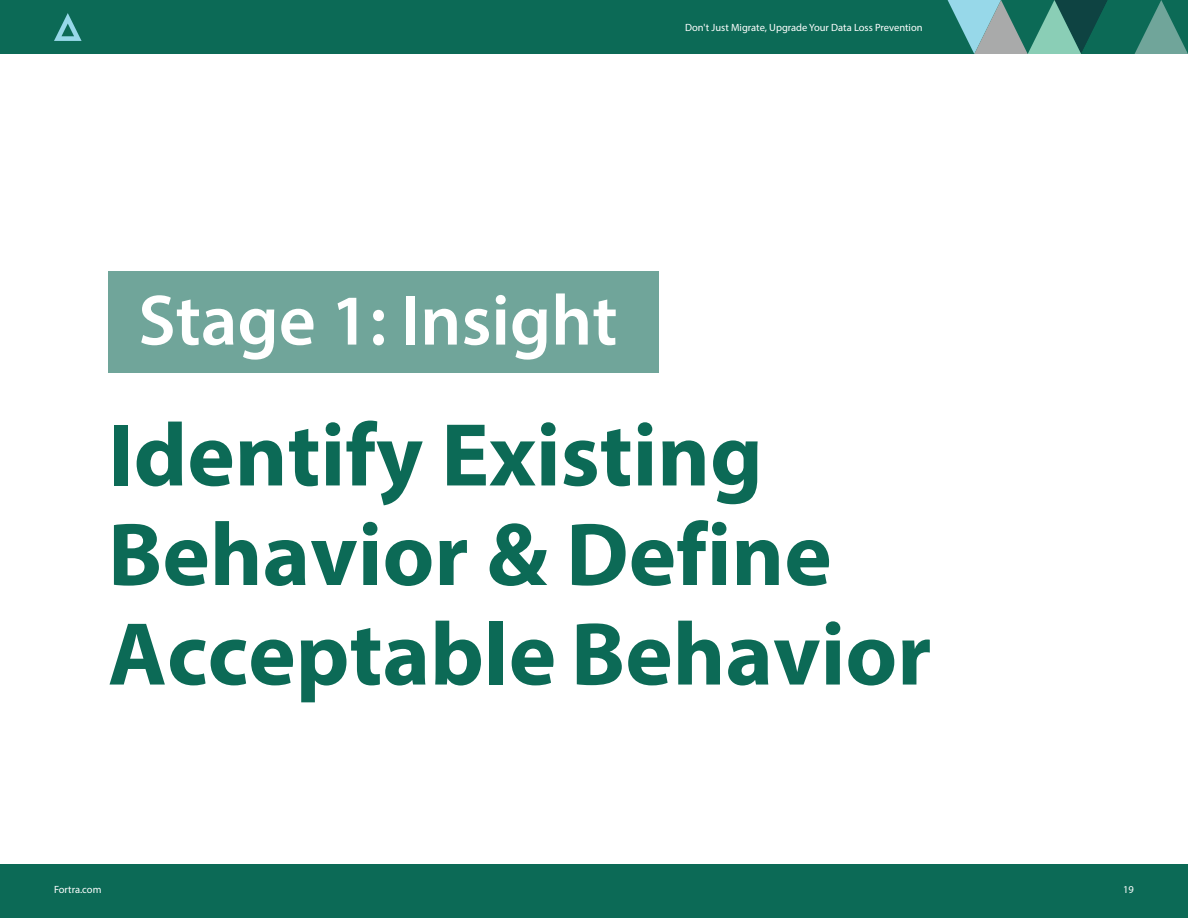
<style>
.page{position:relative;width:1188px;height:918px;background:#fff}
.page>*{position:absolute;margin:0;border:0;box-sizing:border-box;transform-origin:0 0}
.t1{font:700 90px/99.6px "Myriad Pro";color:#0c6a56}
.t2{font:600 72px "Myriad Pro";color:#fff}
.t3{font:10.5px "Myriad Pro";color:#fff}
</style>
<div class="page">
<div style="left:0;top:864px;width:1188px;height:54px;background:#0c6a56"></div>
<div style="left:0;top:0;width:1188px;height:54px;background:#0c6a56"></div>
<svg style="left:54px;top:13px;width:28px;height:28px"></svg>
<svg style="left:948px;top:0;width:240px;height:54px"></svg>
<div style="left:108px;top:271px;width:550px;height:102px;background:#70a59a"></div>
<p class="t3" style="left:685px;top:21px;width:239px">Don't Just Migrate, Upgrade Your Data Loss Prevention</p>
<h2 class="t2" style="left:138px;top:275px;width:481px">Stage 1: Insight</h2>
<h1 class="t1" style="left:108px;top:402px;width:825px">Identify Existing<br>Behavior &amp; Define<br>Acceptable Behavior</h1>
<p class="t3" style="left:54px;top:883px;width:49px">Fortra.com</p>
<p class="t3" style="left:1123px;top:883px;width:12px">19</p>
</div>
